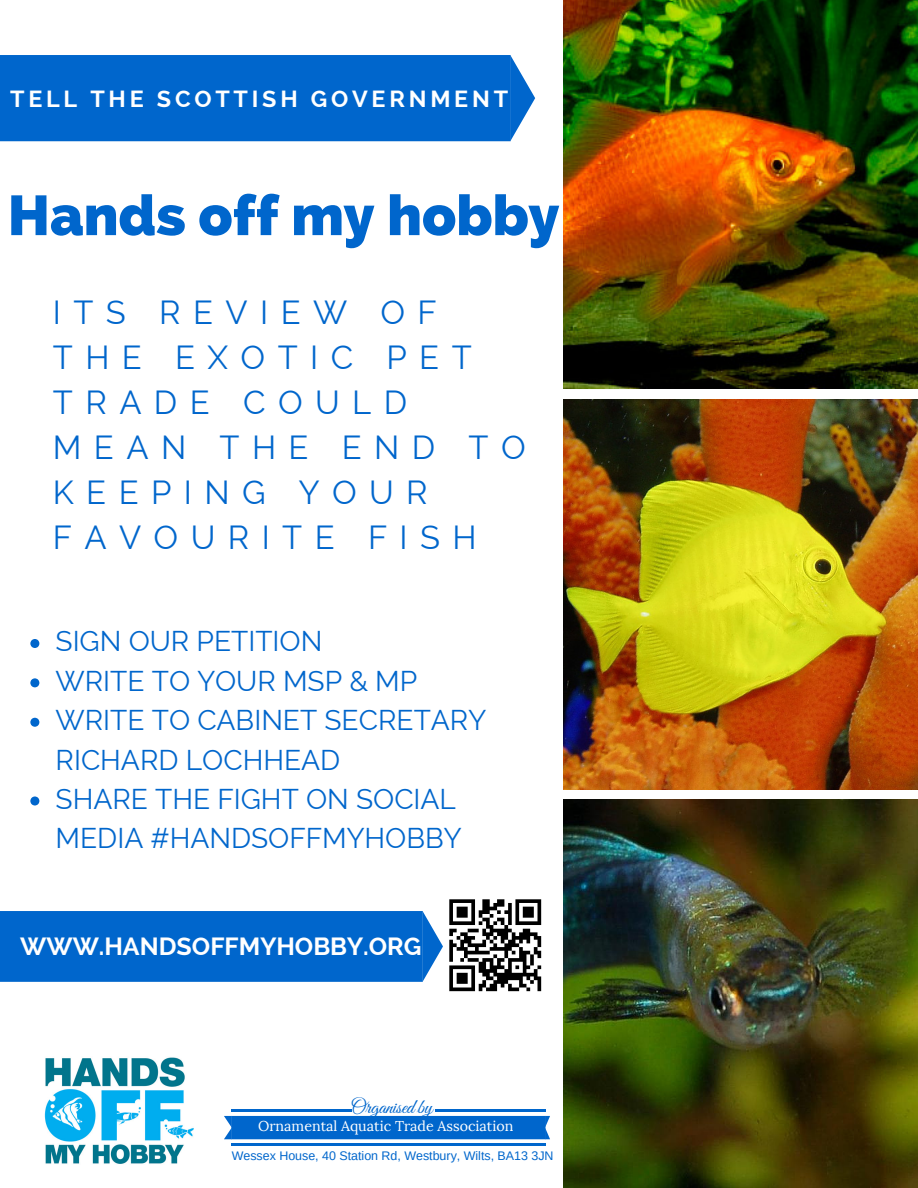
<style>
.page{position:relative;width:918px;height:1188px;background:#fff}
.page>*{position:absolute;margin:0;border:0;box-sizing:border-box;transform-origin:0 0}
.t1{font:800 55.95px "Raleway";color:#06c}
.t2{font:32.7px/45px "Raleway";letter-spacing:.38em;color:#06c}
.t3{font:28.05px/39.3px "Raleway";color:#06c}
.t4{font:700 24.9px "Raleway";color:#fff}
.t5{font:700 23.4px "Raleway";letter-spacing:.16em;color:#fff}
.t6{font:20.4px "Great Vibes";color:#06c}
.t7{font:14.25px "Lora";color:#fff}
.t8{font:12.45px "Arimo";color:#06c}
</style>
<div class="page">
<div style="left:0;top:55px;width:510px;height:86px;background:#06c"></div>
<svg style="left:510px;top:55px;width:25px;height:86px"></svg>
<img style="left:564px;top:0;width:354px;height:388px">
<img style="left:564px;top:399px;width:354px;height:391px">
<img style="left:564px;top:800px;width:354px;height:388px">
<div style="left:0;top:911px;width:443px;height:71px;background:#06c"></div>
<svg style="left:30px;top:639px;width:9px;height:9px"></svg>
<svg style="left:30px;top:678px;width:9px;height:9px"></svg>
<svg style="left:30px;top:718px;width:9px;height:9px"></svg>
<svg style="left:30px;top:796px;width:9px;height:10px"></svg>
<div style="left:224px;top:1116px;width:326px;height:23px;background:#06c"></div>
<hr style="left:231px;top:1109px;width:121px;height:2px;background:#06c">
<hr style="left:435px;top:1109px;width:110px;height:2px;background:#06c">
<hr style="left:231px;top:1144px;width:314px;height:2px;background:#06c">
<img style="left:44px;top:1057px;width:150px;height:107px">
<img style="left:449px;top:899px;width:93px;height:93px">
<p class="t5" style="left:10px;top:85px;width:500px">TELL THE SCOTTISH GOVERNMENT</p>
<h1 class="t1" style="left:8px;top:183px;width:553px">Hands off my hobby</h1>
<p class="t2" style="left:53px;top:290px;width:474px">ITS REVIEW OF<br>THE EXOTIC PET<br>TRADE COULD<br>MEAN THE END TO<br>KEEPING YOUR<br>FAVOURITE FISH</p>
<p class="t3" style="left:56px;top:622px;width:432px">SIGN OUR PETITION<br>WRITE TO YOUR MSP &amp; MP<br>WRITE TO CABINET SECRETARY<br>RICHARD LOCHHEAD<br>SHARE THE FIGHT ON SOCIAL<br>MEDIA #HANDSOFFMYHOBBY</p>
<p class="t4" style="left:20px;top:932px;width:403px">WWW.HANDSOFFMYHOBBY.ORG</p>
<p class="t6" style="left:351px;top:1095px;width:83px">Organisedby</p>
<p class="t7" style="left:258px;top:1117px;width:257px">Ornamental Aquatic Trade Association</p>
<p class="t8" style="left:232px;top:1149px;width:323px">Wessex House, 40 Station Rd, Westbury, Wilts, BA13 3JN</p>
</div>
